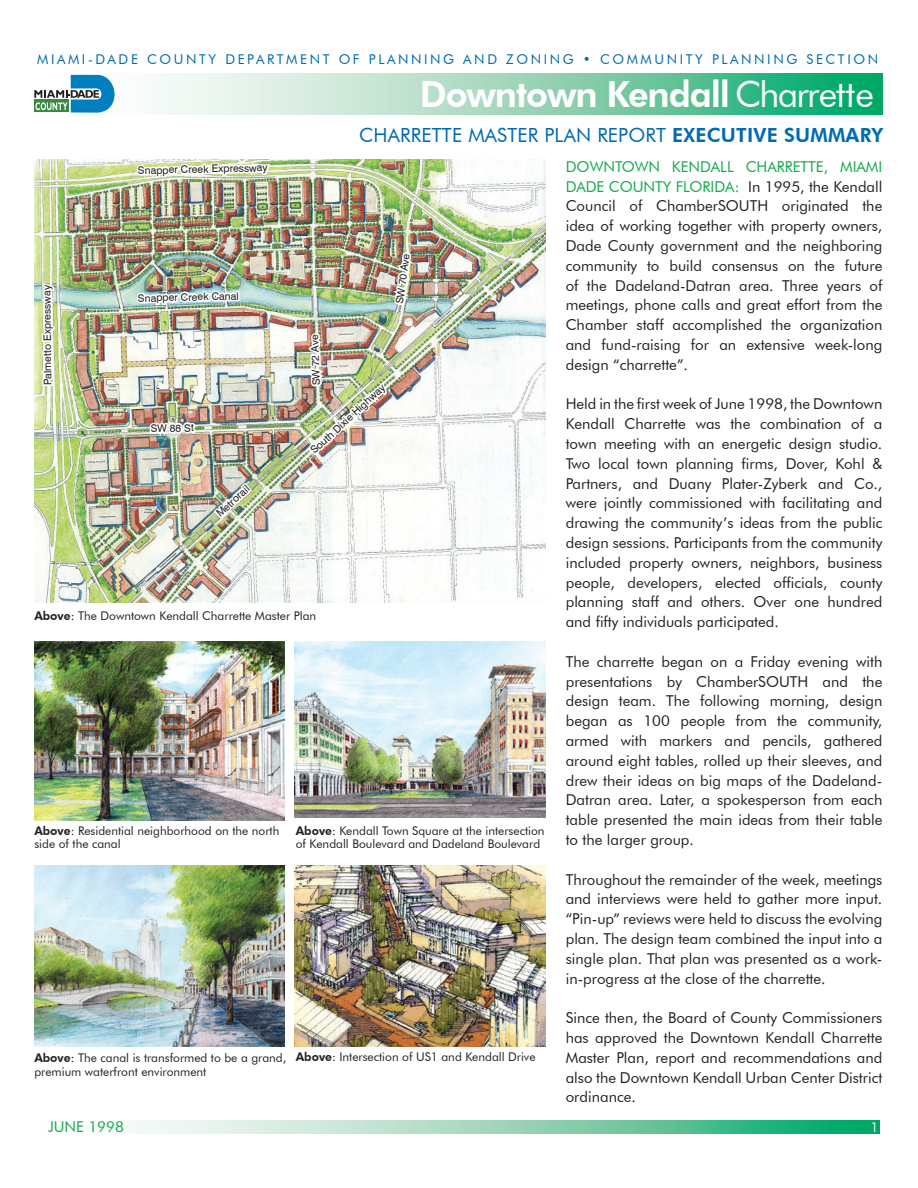
<style>
.page{position:relative;width:918px;height:1188px;background:#fff}
.page>*{position:absolute;margin:0;border:0;box-sizing:border-box;transform-origin:0 0}
.t1{font:800 36px "Futura BT";letter-spacing:-.03em;color:#fff}
.t2{font:19.5px "Futura BT";letter-spacing:.01em;color:#006bb3}
.t3{font:15px/19.8px "Futura BT";color:#231f20;text-align:justify}
.t4{font:15px "Futura BT";color:#13aa4b}
.t5{font:13.5px "Futura BT";letter-spacing:.19em;color:#006bb3}
.t6{font:13.5px "Futura BT";color:#fff}
.t7{font:12px/13.5px "Futura BT";color:#231f20}
.t8{font:10.5px "Swiss 721 BT";color:#231f20}
.s1{font-weight:400}
.s2{font-weight:800}
.s3{color:#13aa4b}
</style>
<div class="page">
<svg style="left:71px;top:73px;width:811px;height:41px;background:#93d5b8"></svg>
<svg style="left:129px;top:1120px;width:750px;height:14px;background:#8dd3b4"></svg>
<svg style="left:34px;top:75px;width:83px;height:38px"></svg>
<img style="left:35px;top:160px;width:511px;height:442px">
<img style="left:34px;top:641px;width:251px;height:180px">
<img style="left:295px;top:641px;width:250px;height:177px">
<img style="left:34px;top:866px;width:251px;height:180px">
<img style="left:295px;top:866px;width:250px;height:180px">
<img style="left:134px;top:159px;width:139px;height:30px">
<img style="left:134px;top:288px;width:106px;height:24px">
<div style="left:236px;top:290px;width:4px;height:11px;border:3px solid #fff"></div>
<svg style="left:147px;top:414px;width:50px;height:29px"></svg>
<img style="left:202px;top:481px;width:52px;height:51px">
<svg style="left:35px;top:281px;width:33px;height:107px"></svg>
<img style="left:302px;top:331px;width:99px;height:128px">
<img style="left:386px;top:249px;width:32px;height:59px">
<p class="t5" style="left:37px;top:51px;width:843px">MIAMI-DADE COUNTY DEPARTMENT OF PLANNING AND ZONING • COMMUNITY PLANNING SECTION</p>
<h1 class="t1" style="left:420px;top:72px;width:456px">Downtown Kendall <span class="s1">Charrette</span></h1>
<h2 class="t2" style="left:359px;top:124px;width:525px">CHARRETTE MASTER PLAN REPORT <span class="s2">EXECUTIVE SUMMARY</span></h2>
<p class="t8" style="left:42px;top:385px;width:102px;rotate:-91deg">Palmetto Expressway</p>
<p class="t8" style="left:138px;top:164px;width:132px;rotate:-1deg">Snapper Creek Expressway</p>
<p class="t8" style="left:138px;top:291px;width:103px;rotate:-1deg">Snapper Creek Canal</p>
<p class="t8" style="left:151px;top:422px;width:45px;rotate:-1deg">SW 88 St</p>
<p class="t8" style="left:214px;top:510px;width:42px;rotate:-42deg">Metrorail</p>
<p class="t8" style="left:393px;top:303px;width:52px;rotate:-83deg">SW 70 Ave</p>
<p class="t8" style="left:310px;top:386px;width:52px;rotate:-92deg">SW 72 Ave</p>
<p class="t8" style="left:307px;top:447px;width:99px;rotate:-42deg">South Dixie Highway</p>
<p class="t7" style="left:34px;top:609px;width:283px"><span class="s2">Above</span>: The Downtown Kendall Charrette Master Plan</p>
<p class="t7" style="left:34px;top:824px;width:247px"><span class="s2">Above</span>: Residential neighborhood on the north side of the canal</p>
<p class="t7" style="left:296px;top:824px;width:250px"><span class="s2">Above</span>: Kendall Town Square at the intersection of Kendall Boulevard and Dadeland Boulevard</p>
<p class="t7" style="left:34px;top:1051px;width:254px"><span class="s2">Above</span>: The canal is transformed to be a grand, premium waterfront environment</p>
<p class="t7" style="left:296px;top:1050px;width:241px"><span class="s2">Above</span>: Intersection of US1 and Kendall Drive</p>
<p class="t4" style="left:48px;top:1118px;width:77px">JUNE 1998</p>
<p class="t3" style="left:566px;top:157px;width:318px"><span class="s3">DOWNTOWN KENDALL CHARRETTE, MIAMI DADE COUNTY FLORIDA:</span> In 1995, the Kendall Council of ChamberSOUTH originated the idea of working together with property owners, Dade County government and the neighboring community to build consensus on the future of the Dadeland-Datran area. Three years of meetings, phone calls and great effort from the Chamber staff accomplished the organization and fund-raising for an extensive week-long design “charrette”.</p>
<p class="t3" style="left:566px;top:394px;width:318px">Held in the first week of June 1998, the Downtown Kendall Charrette was the combination of a town meeting with an energetic design studio.<br>Two local town planning firms, Dover, Kohl &amp; Partners, and Duany Plater-Zyberk and Co., were jointly commissioned with facilitating and drawing the community’s ideas from the public design sessions. Participants from the community included property owners, neighbors, business people, developers, elected officials, county planning staff and others. Over one hundred and fifty individuals participated.</p>
<p class="t3" style="left:566px;top:652px;width:318px">The charrette began on a Friday evening with presentations by ChamberSOUTH and the design team. The following morning, design began as 100 people from the community, armed with markers and pencils, gathered around eight tables, rolled up their sleeves, and drew their ideas on big maps of the Dadeland-Datran area. Later, a spokesperson from each table presented the main ideas from their table to the larger group.</p>
<p class="t3" style="left:566px;top:869px;width:318px">Throughout the remainder of the week, meetings and interviews were held to gather more input. “Pin-up” reviews were held to discuss the evolving plan. The design team combined the input into a single plan. That plan was presented as a work&shy;in-progress at the close of the charrette.</p>
<p class="t3" style="left:566px;top:1008px;width:318px">Since then, the Board of County Commissioners has approved the Downtown Kendall Charrette Master Plan, report and recommendations and also the Downtown Kendall Urban Center District ordinance.</p>
<p class="t6" style="left:870px;top:1119px;width:9px">1</p>
</div>
